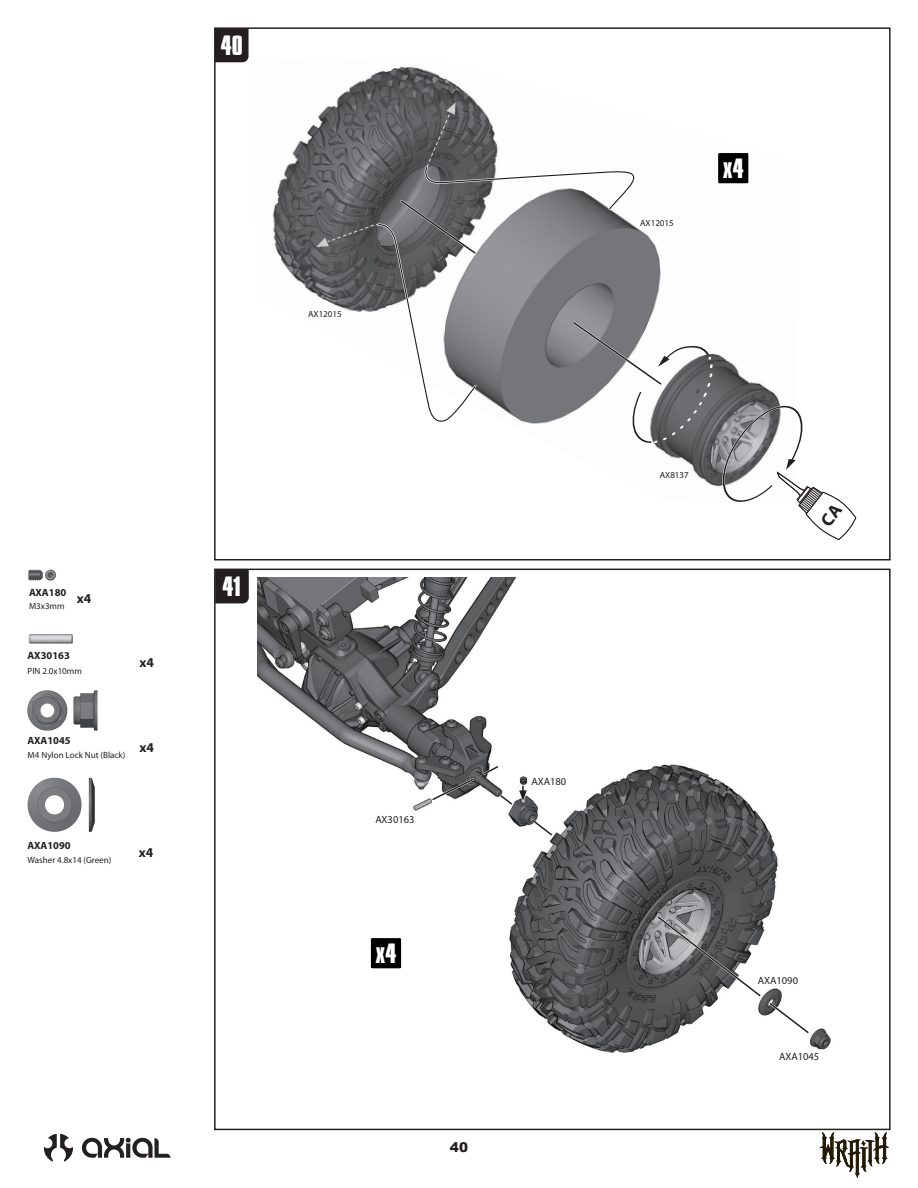
<style>
.page{position:relative;width:918px;height:1188px;background:#fff}
.page>*{position:absolute;margin:0;border:0;box-sizing:border-box;transform-origin:0 0}
.t1{font:700 24px "Compacta BT";color:#fff}
.t2{font:700 13.5px "Myriad Pro";color:#231f20}
.t3{font:900 13.5px "Arial";color:#231f20}
.t4{font:10.5px "Myriad Pro";color:#231f20}
.t5{font:700 10.5px "Myriad Pro";color:#231f20}
.t6{font:9px "Myriad Pro";color:#231f20}
</style>
<div class="page">
<svg style="left:215px;top:28px;width:34px;height:34px"></svg>
<svg style="left:82px;top:1138px;width:88px;height:20px"></svg>
<svg style="left:44px;top:1134px;width:29px;height:28px"></svg>
<svg style="left:819px;top:1132px;width:70px;height:46px"></svg>
<img style="left:272px;top:66px;width:204px;height:228px">
<img style="left:258px;top:578px;width:573px;height:475px">
<svg style="left:529px;top:817px;width:25px;height:21px"></svg>
<svg style="left:655px;top:914px;width:156px;height:122px"></svg>
<svg style="left:430px;top:764px;width:98px;height:42px"></svg>
<hr style="left:214px;top:559px;width:677px;height:2px;background:#231f20">
<hr style="left:214px;top:569px;width:677px;height:1px;background:#231f20">
<svg style="left:215px;top:570px;width:34px;height:33px"></svg>
<div style="left:371px;top:938px;width:30px;height:30px;background:#000"></div>
<img style="left:28px;top:569px;width:28px;height:12px">
<img style="left:28px;top:634px;width:45px;height:10px">
<img style="left:28px;top:691px;width:70px;height:40px">
<img style="left:28px;top:778px;width:67px;height:54px">
<svg style="left:316px;top:102px;width:541px;height:438px"></svg>
<p class="t1" style="left:221px;top:31px;width:23px">40</p>
<p class="t6" style="left:308px;top:309px;width:35px">AX12015</p>
<p class="t5" style="left:29px;top:585px;width:39px">AXA180</p>
<p class="t6" style="left:29px;top:601px;width:64px">M3x3mm <sup>x4</sup></p>
<p class="t5" style="left:28px;top:649px;width:44px">AX30163</p>
<p class="t6" style="left:28px;top:666px;width:56px">PIN 2.0x10mm</p>
<p class="t2" style="left:140px;top:654px;width:16px">x4</p>
<p class="t5" style="left:28px;top:734px;width:45px">AXA1045</p>
<p class="t6" style="left:28px;top:749px;width:128px">M4 Nylon Lock Nut (Black) <sup>x4</sup></p>
<p class="t5" style="left:28px;top:839px;width:45px">AXA1090</p>
<p class="t6" style="left:28px;top:854px;width:85px">Washer 4.8x14 (Green)</p>
<p class="t2" style="left:139px;top:843px;width:16px">x4</p>
<p class="t1" style="left:223px;top:572px;width:20px">41</p>
<p class="t4" style="left:375px;top:813px;width:41px">AX30163</p>
<p class="t1" style="left:376px;top:939px;width:23px">x4</p>
<p class="t4" style="left:531px;top:775px;width:36px">AXA180</p>
<h2 class="t3" style="left:450px;top:1137px;width:20px">40</h2>
<p class="t6" style="left:640px;top:217px;width:35px">AX12015</p>
<p class="t1" style="left:723px;top:154px;width:22px">x4</p>
<p class="t6" style="left:660px;top:470px;width:30px">AX8137</p>
<p class="t4" style="left:758px;top:974px;width:42px">AXA1090</p>
<p class="t4" style="left:779px;top:1050px;width:42px">AXA1045</p>
</div>
